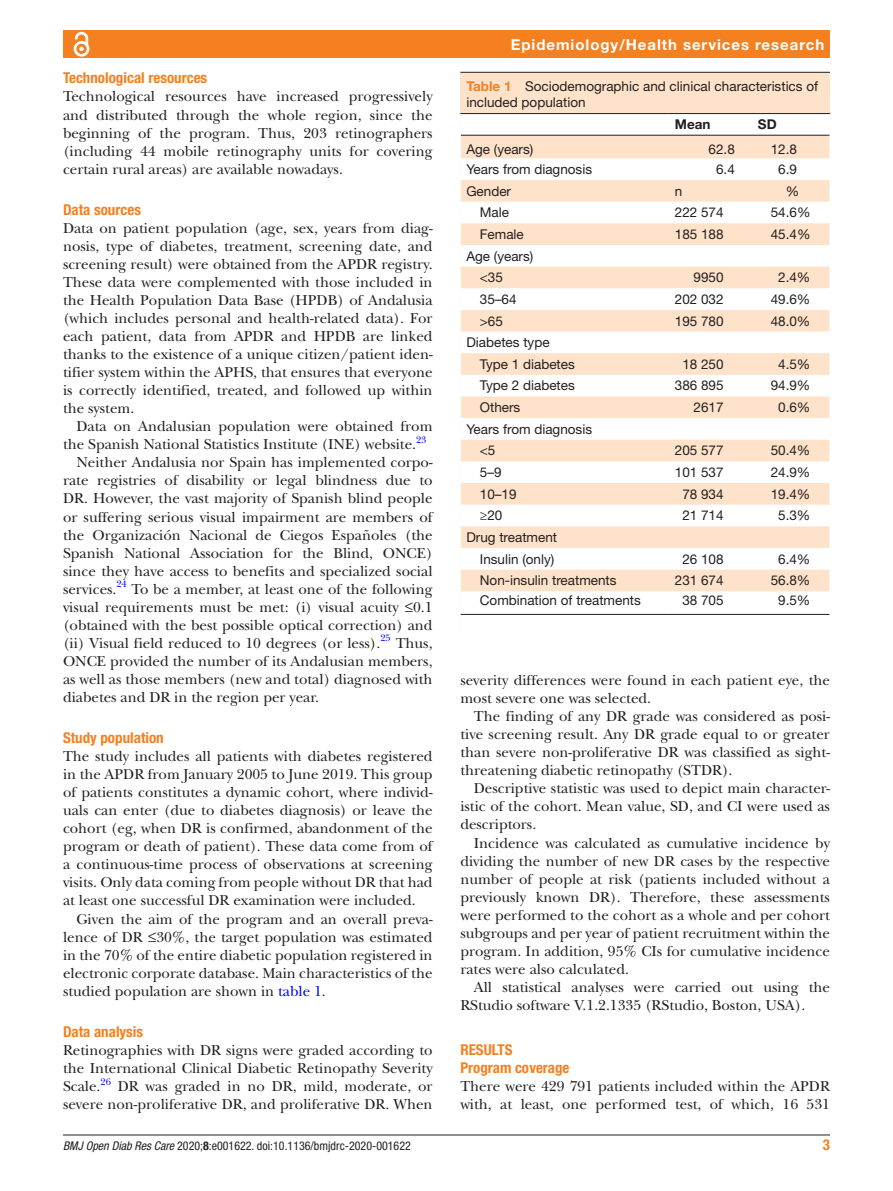
<style>
.page{position:relative;width:893px;height:1191px;background:#fff}
.page>*{position:absolute;margin:0;border:0;box-sizing:border-box;transform-origin:0 0}
.t1{font:15px/18px "New Baskerville";color:#231f20;text-align:justify}
.t2{font:700 condensed 15px/18px "Helvetica Neue LT Std";color:#f58020}
.t3{font:700 15px "Helvetica Neue LT Std";letter-spacing:.065em;color:#fff}
.t4{font:13.5px/21.6px "Helvetica Neue LT Std";color:#231f20}
.t5{font:700 13.5px "Helvetica Neue LT Std";color:#231f20}
.t6{font:condensed 12px "Helvetica Neue LT Std";color:#231f20}
.t7{font:9.9px "New Baskerville";color:#00f}
.s1{color:#00f}
.s2{font-weight:700;color:#f58020}
.s3{font-style:italic}
.s4{font-weight:700}
</style>
<div class="page">
<hr style="left:63px;top:1134px;width:767px;height:1px;background:#231f20">
<div style="left:63px;top:31px;width:767px;height:27px;background:#f58020"></div>
<svg style="left:73px;top:31px;width:17px;height:26px"></svg>
<div style="left:460px;top:73px;width:370px;height:559px;background:#fee2c9"></div>
<hr style="left:460px;top:72px;width:370px;height:1px;background:#231f20">
<svg style="left:461px;top:114px;width:369px;height:518px;fill:#fff"></svg>
<hr style="left:460px;top:113px;width:209px;height:1px;background:#231f20">
<hr style="left:460px;top:135px;width:209px;height:1px;background:#231f20">
<hr style="left:669px;top:113px;width:83px;height:1px;background:#231f20">
<hr style="left:669px;top:135px;width:83px;height:1px;background:#231f20">
<hr style="left:752px;top:113px;width:78px;height:1px;background:#231f20">
<hr style="left:752px;top:135px;width:78px;height:1px;background:#231f20">
<hr style="left:669px;top:614px;width:83px;height:1px;background:#231f20">
<hr style="left:460px;top:614px;width:209px;height:1px;background:#231f20">
<hr style="left:752px;top:614px;width:78px;height:1px;background:#231f20">
<svg style="left:460px;top:114px;width:1px;height:518px"></svg>
<hr style="left:466px;top:631px;width:364px;height:2px;background:#fff">
<p class="t2" style="left:63px;top:69px;width:146px">Technological resources</p>
<p class="t1" style="left:63px;top:88px;width:371px">Technological resources have increased progressively and distributed through the whole region, since the beginning of the program. Thus, 203 retinographers (including 44 mobile retinography units for covering certain rural areas) are available nowadays.</p>
<p class="t2" style="left:63px;top:201px;width:79px">Data sources</p>
<p class="t1" style="left:63px;top:220px;width:371px">Data on patient population (age, sex, years from diag&shy;nosis, type of diabetes, treatment, screening date, and screening result) were obtained from the APDR registry.<br>These data were complemented with those included in the Health Population Data Base (HPDB) of Andalusia (which includes personal and health-related data). For each patient, data from APDR and HPDB are linked thanks to the existence of a unique citizen/patient iden&shy;tifier system within the APHS, that ensures that everyone is correctly identified, treated, and followed up within the system.</p>
<p class="t1" style="left:63px;top:418px;width:371px;text-indent:14px">Data on Andalusian population were obtained from the Spanish National Statistics Institute (INE) website.</p>
<p class="t7" style="left:416px;top:434px;width:12px">23</p>
<p class="t1" style="left:63px;top:454px;width:371px;text-indent:14px">Neither Andalusia nor Spain has implemented corpo&shy;rate registries of disability or legal blindness due to DR. However, the vast majority of Spanish blind people or suffering serious visual impairment are members of the Organización Nacional de Ciegos Españoles (the Spanish National Association for the Blind, ONCE) since they have access to benefits and specialized social services.</p>
<p class="t7" style="left:116px;top:578px;width:12px">24</p>
<p class="t1" style="left:63px;top:580px;width:371px;text-indent:68px">To be a member, at least one of the following visual requirements must be met: (i) visual acuity ≤0.1 (obtained with the best possible optical correction) and (ii) Visual field reduced to 10 degrees (or less).</p>
<p class="t7" style="left:380px;top:632px;width:12px">25</p>
<p class="t1" style="left:63px;top:634px;width:371px;text-indent:333px">Thus, ONCE provided the number of its Andalusian members, as well as those members (new and total) diagnosed with diabetes and DR in the region per year.</p>
<p class="t2" style="left:63px;top:729px;width:102px">Study population</p>
<p class="t1" style="left:63px;top:747px;width:371px">The study includes all patients with diabetes registered in the APDR from January 2005 to June 2019. This group of patients constitutes a dynamic cohort, where individ&shy;uals can enter (due to diabetes diagnosis) or leave the cohort (eg, when DR is confirmed, abandonment of the program or death of patient). These data come from of a continuous-time process of observations at screening visits. Only data coming from people without DR that had at least one successful DR examination were included.</p>
<p class="t1" style="left:63px;top:909px;width:371px;text-indent:14px">Given the aim of the program and an overall preva&shy;lence of DR ≤30%, the target population was estimated in the 70% of the entire diabetic population registered in electronic corporate database. Main characteristics of the studied population are shown in <span class="s1">table 1</span>.</p>
<p class="t2" style="left:63px;top:1022px;width:82px">Data analysis</p>
<p class="t1" style="left:63px;top:1041px;width:371px">Retinographies with DR signs were graded according to the International Clinical Diabetic Retinopathy Severity Scale.</p>
<p class="t7" style="left:100px;top:1075px;width:12px">26</p>
<p class="t1" style="left:63px;top:1077px;width:371px;text-align:right">DR was graded in no DR, mild, moderate, or<br>severe non-proliferative DR, and proliferative DR. When</p>
<p class="t3" style="left:511px;top:35px;width:315px">Epidemiology/Health services research</p>
<p class="t4" style="left:466px;top:77px;width:353px;line-height:16.5px"><span class="s2">Table 1</span> Sociodemographic and clinical characteristics of included population</p>
<p class="t5" style="left:675px;top:116px;width:37px">Mean</p>
<p class="t5" style="left:758px;top:116px;width:20px">SD</p>
<p class="t4" style="left:466px;top:138px;width:68px">Age (years)</p>
<p class="t4" style="left:709px;top:138px;width:28px">62.8</p>
<p class="t4" style="left:771px;top:138px;width:28px">12.8</p>
<p class="t4" style="left:466px;top:158px;width:127px">Years from diagnosis</p>
<p class="t4" style="left:716px;top:158px;width:20px">6.4</p>
<p class="t4" style="left:778px;top:158px;width:20px">6.9</p>
<p class="t4" style="left:466px;top:180px;width:46px">Gender</p>
<p class="t4" style="left:675px;top:180px;width:9px">n</p>
<p class="t4" style="left:786px;top:180px;width:15px">%</p>
<p class="t4" style="left:480px;top:201px;width:31px">Male</p>
<p class="t4" style="left:675px;top:201px;width:50px">222 574</p>
<p class="t4" style="left:771px;top:201px;width:41px">54.6%</p>
<p class="t4" style="left:480px;top:223px;width:46px">Female</p>
<p class="t4" style="left:675px;top:223px;width:50px">185 188</p>
<p class="t4" style="left:771px;top:223px;width:41px">45.4%</p>
<p class="t4" style="left:480px;top:245px;width:55px;text-indent:-14px">Age (years) &lt;35</p>
<p class="t4" style="left:694px;top:266px;width:32px">9950</p>
<p class="t4" style="left:778px;top:266px;width:34px">2.4%</p>
<p class="t4" style="left:480px;top:288px;width:38px">35–64</p>
<p class="t4" style="left:675px;top:288px;width:50px">202 032</p>
<p class="t4" style="left:771px;top:288px;width:41px">49.6%</p>
<p class="t4" style="left:480px;top:310px;width:25px">&gt;65</p>
<p class="t4" style="left:675px;top:310px;width:50px">195 780</p>
<p class="t4" style="left:771px;top:310px;width:41px">48.0%</p>
<p class="t4" style="left:480px;top:331px;width:97px;text-indent:-14px">Diabetes type<br>Type 1 diabetes</p>
<p class="t4" style="left:682px;top:353px;width:43px">18 250</p>
<p class="t4" style="left:778px;top:353px;width:34px">4.5%</p>
<p class="t4" style="left:480px;top:375px;width:97px">Type 2 diabetes</p>
<p class="t4" style="left:675px;top:375px;width:50px">386 895</p>
<p class="t4" style="left:771px;top:375px;width:41px">94.9%</p>
<p class="t4" style="left:480px;top:396px;width:42px">Others</p>
<p class="t4" style="left:694px;top:396px;width:32px">2617</p>
<p class="t4" style="left:778px;top:396px;width:34px">0.6%</p>
<p class="t4" style="left:480px;top:418px;width:114px;text-indent:-14px">Years from diagnosis &lt;5</p>
<p class="t4" style="left:675px;top:439px;width:50px">205 577</p>
<p class="t4" style="left:771px;top:439px;width:41px">50.4%</p>
<p class="t4" style="left:480px;top:461px;width:23px">5–9</p>
<p class="t4" style="left:675px;top:461px;width:50px">101 537</p>
<p class="t4" style="left:771px;top:461px;width:41px">24.9%</p>
<p class="t4" style="left:480px;top:483px;width:38px">10–19</p>
<p class="t4" style="left:682px;top:483px;width:43px">78 934</p>
<p class="t4" style="left:771px;top:483px;width:41px">19.4%</p>
<p class="t4" style="left:480px;top:504px;width:24px">≥20</p>
<p class="t4" style="left:682px;top:504px;width:43px">21 714</p>
<p class="t4" style="left:778px;top:504px;width:34px">5.3%</p>
<p class="t4" style="left:466px;top:526px;width:92px;text-align:right">Drug treatment<br>Insulin (only)</p>
<p class="t4" style="left:682px;top:548px;width:43px">26 108</p>
<p class="t4" style="left:778px;top:548px;width:34px">6.4%</p>
<p class="t4" style="left:480px;top:569px;width:138px">Non-insulin treatments</p>
<p class="t4" style="left:675px;top:569px;width:50px">231 674</p>
<p class="t4" style="left:771px;top:569px;width:41px">56.8%</p>
<p class="t4" style="left:480px;top:589px;width:163px">Combination of treatments</p>
<p class="t4" style="left:682px;top:589px;width:43px">38 705</p>
<p class="t4" style="left:778px;top:589px;width:34px">9.5%</p>
<p class="t1" style="left:460px;top:671px;width:371px">severity differences were found in each patient eye, the most severe one was selected.</p>
<p class="t1" style="left:460px;top:707px;width:371px;text-indent:13px">The finding of any DR grade was considered as posi&shy;tive screening result. Any DR grade equal to or greater than severe non-proliferative DR was classified as sight&shy;threatening diabetic retinopathy (STDR).</p>
<p class="t1" style="left:460px;top:779px;width:371px;text-indent:14px">Descriptive statistic was used to depict main character&shy;istic of the cohort. Mean value, SD, and CI were used as descriptors.</p>
<p class="t1" style="left:460px;top:833px;width:371px;text-indent:14px">Incidence was calculated as cumulative incidence by dividing the number of new DR cases by the respective number of people at risk (patients included without a previously known DR). Therefore, these assessments were performed to the cohort as a whole and per cohort subgroups and per year of patient recruitment within the program. In addition, 95% CIs for cumulative incidence rates were also calculated.</p>
<p class="t1" style="left:460px;top:977px;width:371px;text-indent:14px">All statistical analyses were carried out using the<br>RStudio software V.1.2.1335 (RStudio, Boston, USA).</p>
<p class="t2" style="left:460px;top:1040px;width:111px">RESULTS<br>Program coverage</p>
<p class="t1" style="left:460px;top:1077px;width:371px">There were 429 791 patients included within the APDR with, at least, one performed test, of which, 16 531</p>
<p class="t6" style="left:63px;top:1138px;width:349px"><span class="s3">BMJ Open Diab Res Care</span> 2020;<span class="s4">8</span>:e001622. doi:10.1136/bmjdrc-2020-001622</p>
<p class="t2" style="left:823px;top:1135px;width:9px">3</p>
</div>
